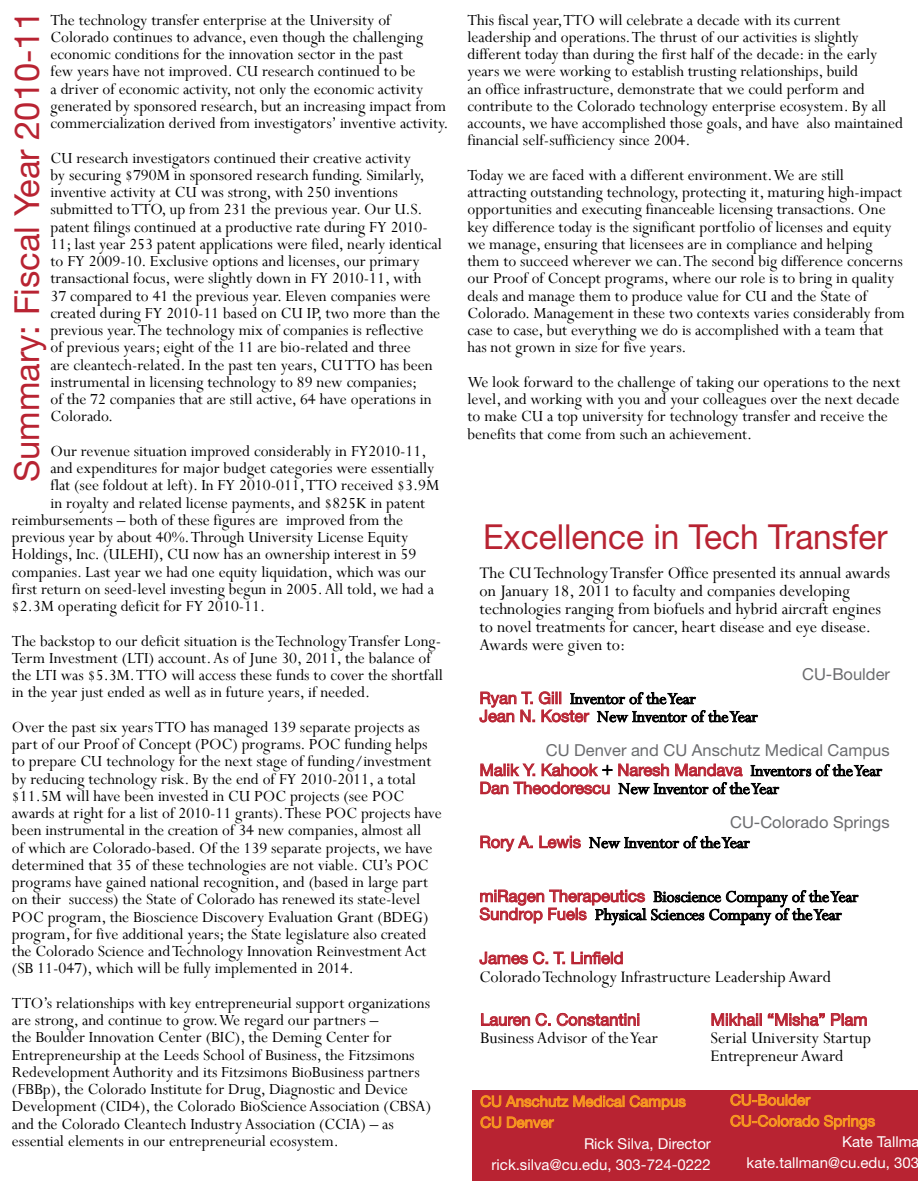
<style>
.page{position:relative;width:918px;height:1188px;background:#fff}
.page>*{position:absolute;margin:0;border:0;box-sizing:border-box;transform-origin:0 0}
.t1{font:34.5px "Helvetica Neue LT Std";color:#b82332}
.t2{font:18px/18px "Perpetua";color:#000}
.t3{font:17.25px/17.2px "Perpetua";color:#000}
.t4{font:16.5px "Helvetica Neue LT Std";color:#b82332}
.t5{font:16.5px "Helvetica Neue LT Std";color:#6b6c6f}
.t6{font:15px "Helvetica Neue LT Std";color:#fff}
.t7{font:15px "Helvetica Neue LT Std";color:#f89921}
.s1{font-family:"Helvetica Neue LT Std";font-size:16.5px;color:#b82332}
.s2{font-family:"Perpetua";font-size:18px;color:#000}
</style>
<div class="page">
<svg style="left:479px;top:691px;width:279px;height:32px"></svg>
<svg style="left:480px;top:763px;width:403px;height:32px"></svg>
<svg style="left:480px;top:835px;width:53px;height:17px"></svg>
<svg style="left:539px;top:835px;width:42px;height:14px"></svg>
<svg style="left:589px;top:836px;width:161px;height:13px"></svg>
<svg style="left:479px;top:889px;width:380px;height:37px"></svg>
<svg style="left:479px;top:951px;width:86px;height:14px"></svg>
<svg style="left:571px;top:951px;width:52px;height:14px"></svg>
<svg style="left:711px;top:1013px;width:50px;height:13px"></svg>
<svg style="left:768px;top:1013px;width:57px;height:13px"></svg>
<svg style="left:831px;top:1013px;width:36px;height:13px"></svg>
<svg style="left:481px;top:1013px;width:69px;height:14px"></svg>
<svg style="left:556px;top:1013px;width:83px;height:14px"></svg>
<div style="left:472px;top:1090px;width:446px;height:91px;background:#b82332"></div>
<svg style="left:480px;top:1095px;width:206px;height:15px"></svg>
<svg style="left:480px;top:1116px;width:74px;height:13px"></svg>
<svg style="left:730px;top:1094px;width:81px;height:12px"></svg>
<svg style="left:730px;top:1115px;width:145px;height:15px"></svg>
<p class="t3" style="left:51px;top:11px;width:400px">The technology transfer enterprise at the University of Colorado continues to advance, even though the challenging economic conditions for the innovation sector in the past<br>few years have not improved. CU research continued to be<br>a driver of economic activity, not only the economic activity generated by sponsored research, but an increasing impact from commercialization derived from investigators’ inventive activity.</p>
<p class="t3" style="left:51px;top:149px;width:393px">CU research investigators continued their creative activity<br>by securing $790M in sponsored research funding. Similarly, inventive activity at CU was strong, with 250 inventions submitted to TTO, up from 231 the previous year. Our U.S. patent filings continued at a productive rate during FY 2010- 11; last year 253 patent applications were filed, nearly identical to FY 2009-10. Exclusive options and licenses, our primary transactional focus, were slightly down in FY 2010-11, with<br>37 compared to 41 the previous year. Eleven companies were created during FY 2010-11 based on CU IP, two more than the previous year. The technology mix of companies is reflective<br>of previous years; eight of the 11 are bio-related and three<br>are cleantech-related. In the past ten years, CU TTO has been instrumental in licensing technology to 89 new companies;<br>of the 72 companies that are still active, 64 have operations in Colorado.</p>
<p class="t3" style="left:51px;top:442px;width:377px">Our revenue situation improved considerably in FY2010-11,</p>
<p class="t3" style="left:51px;top:459px;width:385px">and expenditures for major budget categories were essentially</p>
<p class="t3" style="left:51px;top:476px;width:390px">flat (see foldout at left). In FY 2010-011, TTO received $3.9M</p>
<p class="t3" style="left:51px;top:494px;width:376px">in royalty and related license payments, and $825K in patent</p>
<p class="t3" style="left:12px;top:511px;width:393px">reimbursements – both of these figures are improved from the</p>
<p class="t3" style="left:12px;top:528px;width:398px">previous year by about 40%. Through University License Equity</p>
<p class="t3" style="left:12px;top:545px;width:406px">Holdings, Inc. (ULEHI), CU now has an ownership interest in 59</p>
<p class="t3" style="left:12px;top:563px;width:416px">companies. Last year we had one equity liquidation, which was our</p>
<p class="t3" style="left:12px;top:580px;width:424px">first return on seed-level investing begun in 2005. All told, we had a</p>
<p class="t3" style="left:12px;top:597px;width:255px">$2.3M operating deficit for FY 2010-11.</p>
<p class="t3" style="left:12px;top:632px;width:432px">The backstop to our deficit situation is the Technology Transfer Long-Term Investment (LTI) account. As of June 30, 2011, the balance of the LTI was $5.3M. TTO will access these funds to cover the shortfall in the year just ended as well as in future years, if needed.</p>
<p class="t3" style="left:12px;top:718px;width:431px">Over the past six years TTO has managed 139 separate projects as part of our Proof of Concept (POC) programs. POC funding helps to prepare CU technology for the next stage of funding/investment by reducing technology risk. By the end of FY 2010-2011, a total $11.5M will have been invested in CU POC projects (see POC awards at right for a list of 2010-11 grants). These POC projects have been instrumental in the creation of 34 new companies, almost all<br>of which are Colorado-based. Of the 139 separate projects, we have determined that 35 of these technologies are not viable. CU’s POC programs have gained national recognition, and (based in large part on their success) the State of Colorado has renewed its state-level POC program, the Bioscience Discovery Evaluation Grant (BDEG) program, for five additional years; the State legislature also created the Colorado Science and Technology Innovation Reinvestment Act (SB 11-047), which will be fully implemented in 2014.</p>
<p class="t3" style="left:12px;top:994px;width:421px">TTO’s relationships with key entrepreneurial support organizations are strong, and continue to grow. We regard our partners –<br>the Boulder Innovation Center (BIC), the Deming Center for Entrepreneurship at the Leeds School of Business, the Fitzsimons Redevelopment Authority and its Fitzsimons BioBusiness partners (FBBp), the Colorado Institute for Drug, Diagnostic and Device Development (CID4), the Colorado BioScience Association (CBSA) and the Colorado Cleantech Industry Association (CCIA) – as essential elements in our entrepreneurial ecosystem.</p>
<p class="t1" style="left:6px;top:482px;width:473px;rotate:-90deg">Summary: Fiscal Year 2010-11</p>
<p class="t3" style="left:468px;top:11px;width:437px">This fiscal year, TTO will celebrate a decade with its current leadership and operations. The thrust of our activities is slightly different today than during the first half of the decade: in the early years we were working to establish trusting relationships, build<br>an office infrastructure, demonstrate that we could perform and contribute to the Colorado technology enterprise ecosystem. By all accounts, we have accomplished those goals, and have also maintained financial self-sufficiency since 2004.</p>
<p class="t3" style="left:468px;top:166px;width:439px">Today we are faced with a different environment. We are still attracting outstanding technology, protecting it, maturing high-impact opportunities and executing financeable licensing transactions. One key difference today is the significant portfolio of licenses and equity we manage, ensuring that licensees are in compliance and helping them to succeed wherever we can. The second big difference concerns our Proof of Concept programs, where our role is to bring in quality deals and manage them to produce value for CU and the State of Colorado. Management in these two contexts varies considerably from case to case, but everything we do is accomplished with a team that has not grown in size for five years.</p>
<p class="t3" style="left:468px;top:373px;width:435px">We look forward to the challenge of taking our operations to the next level, and working with you and your colleagues over the next decade to make CU a top university for technology transfer and receive the benefits that come from such an achievement.</p>
<p class="t1" style="left:483px;top:516px;width:406px">Excellence in Tech Transfer</p>
<p class="t2" style="left:480px;top:563px;width:412px">The CU Technology Transfer Office presented its annual awards on January 18, 2011 to faculty and companies developing technologies ranging from biofuels and hybrid aircraft engines to novel treatments for cancer, heart disease and eye disease.<br>Awards were given to:</p>
<p class="t2" style="left:480px;top:689px;width:280px"><span class="s1">Ryan T. Gill</span> Inventor of the Year<br><span class="s1">Jean N. Koster</span> New Inventor of the Year</p>
<p class="t5" style="left:802px;top:664px;width:89px">CU-Boulder</p>
<p class="t5" style="left:546px;top:741px;width:345px">CU Denver and CU Anschutz Medical Campus</p>
<p class="t4" style="left:480px;top:760px;width:404px">Malik Y. Kahook <span class="s2">+</span> Naresh Mandava <span class="s2">Inventors of the Year</span></p>
<p class="t2" style="left:480px;top:779px;width:301px"><span class="s1">Dan Theodorescu</span> New Inventor of the Year</p>
<p class="t5" style="left:730px;top:812px;width:161px">CU-Colorado Springs</p>
<p class="t2" style="left:480px;top:833px;width:272px"><span class="s1">Rory A. Lewis</span> New Inventor of the Year</p>
<p class="t2" style="left:480px;top:887px;width:380px"><span class="s1">miRagen Therapeutics</span> Bioscience Company of the Year<br><span class="s1">Sundrop Fuels</span> Physical Sciences Company of the Year</p>
<p class="t4" style="left:480px;top:948px;width:145px">James C. T. Linfield</p>
<p class="t2" style="left:480px;top:967px;width:353px">Colorado Technology Infrastructure Leadership Award</p>
<p class="t4" style="left:711px;top:1010px;width:158px">Mikhail “Misha” Plam</p>
<p class="t2" style="left:711px;top:1029px;width:162px">Serial University Startup<br>Entrepreneur Award</p>
<p class="t4" style="left:480px;top:1010px;width:161px">Lauren C. Constantini</p>
<p class="t2" style="left:480px;top:1029px;width:179px">Business Advisor of the Year</p>
<p class="t7" style="left:480px;top:1092px;width:207px">CU Anschutz Medical Campus</p>
<p class="t7" style="left:480px;top:1113px;width:75px">CU Denver</p>
<p class="t6" style="left:584px;top:1134px;width:128px">Rick Silva, Director</p>
<p class="t6" style="left:492px;top:1155px;width:221px">rick.silva@cu.edu, 303-724-0222</p>
<p class="t7" style="left:730px;top:1091px;width:81px">CU-Boulder</p>
<p class="t7" style="left:730px;top:1112px;width:146px">CU-Colorado Springs</p>
<p class="t6" style="left:842px;top:1133px;width:79px">Kate Tallma</p>
<p class="t6" style="left:747px;top:1154px;width:174px">kate.tallman@cu.edu, 303</p>
</div>
